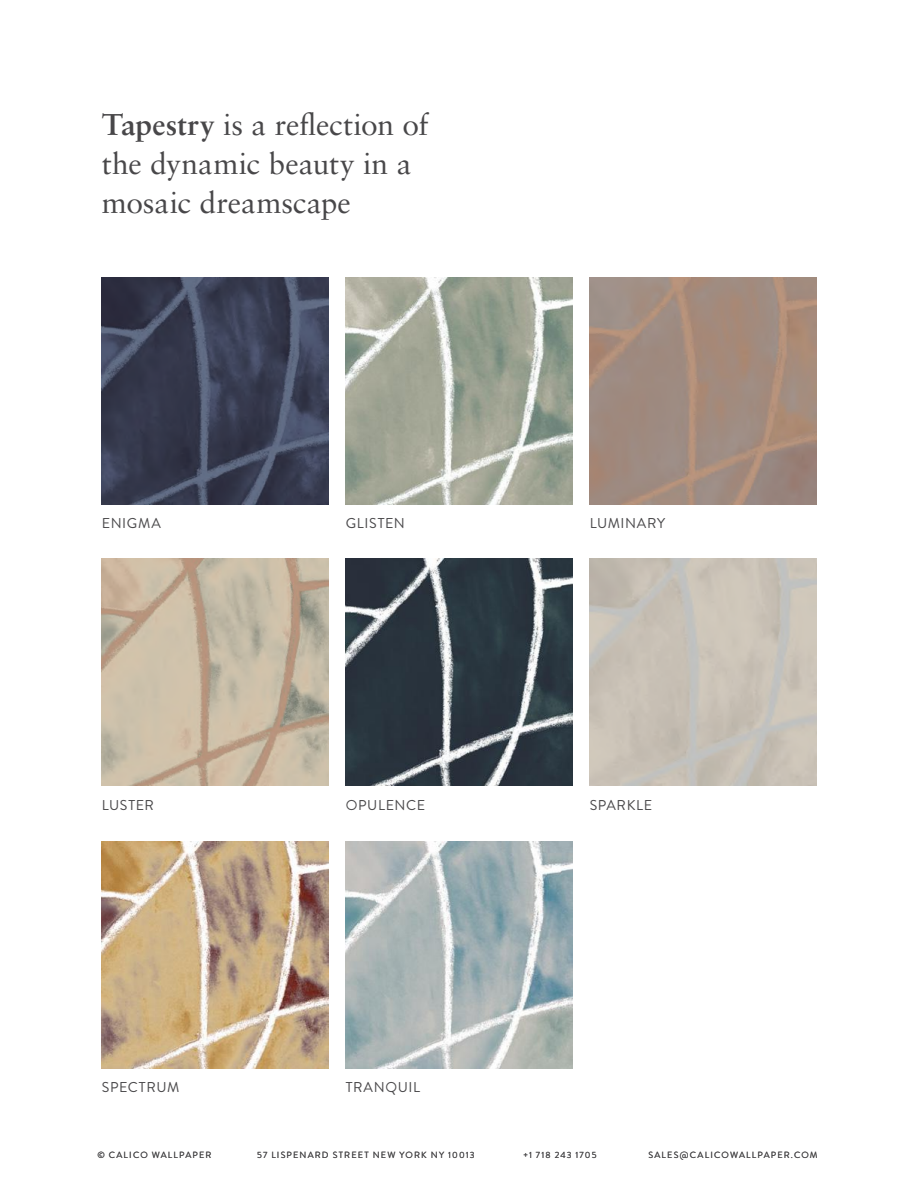
<style>
.page{position:relative;width:918px;height:1188px;background:#fff}
.page>*{position:absolute;margin:0;border:0;box-sizing:border-box;transform-origin:0 0}
.t1{font:30px/39px "Sabon LT Pro";color:#484749}
.t2{font:14.25px "Brandon Grotesque";letter-spacing:.045em;color:#484749}
.t3{font:9px "Brandon Grotesque";letter-spacing:.13em;color:#484749}
.s1{font-weight:700}
</style>
<div class="page">
<img style="left:102px;top:278px;width:226px;height:226px">
<img style="left:102px;top:559px;width:226px;height:226px">
<img style="left:346px;top:278px;width:226px;height:226px">
<img style="left:346px;top:559px;width:226px;height:226px">
<img style="left:346px;top:841px;width:226px;height:227px">
<img style="left:102px;top:841px;width:226px;height:227px">
<h1 class="t1" style="left:102px;top:104px;width:328px"><span class="s1">Tapestry</span> is a reflection of the dynamic beauty in a mosaic dreamscape</h1>
<h2 class="t2" style="left:102px;top:514px;width:60px">ENIGMA</h2>
<h2 class="t2" style="left:346px;top:514px;width:61px">GLISTEN</h2>
<h2 class="t2" style="left:102px;top:795px;width:54px">LUSTER</h2>
<h2 class="t2" style="left:346px;top:795px;width:81px">OPULENCE</h2>
<h2 class="t2" style="left:102px;top:1078px;width:79px">SPECTRUM</h2>
<h2 class="t2" style="left:346px;top:1078px;width:76px">TRANQUIL</h2>
<h2 class="t2" style="left:590px;top:514px;width:77px">LUMINARY</h2>
<h2 class="t2" style="left:590px;top:795px;width:64px">SPARKLE</h2>
<p class="t3" style="left:97px;top:1149px;width:116px">© CALICO WALLPAPER</p>
<p class="t3" style="left:257px;top:1149px;width:219px">57 LISPENARD STREET NEW YORK NY 10013</p>
<p class="t3" style="left:523px;top:1149px;width:75px">+1 718 243 1705</p>
<p class="t3" style="left:648px;top:1149px;width:171px">SALES@CALICOWALLPAPER.COM</p>
</div>
